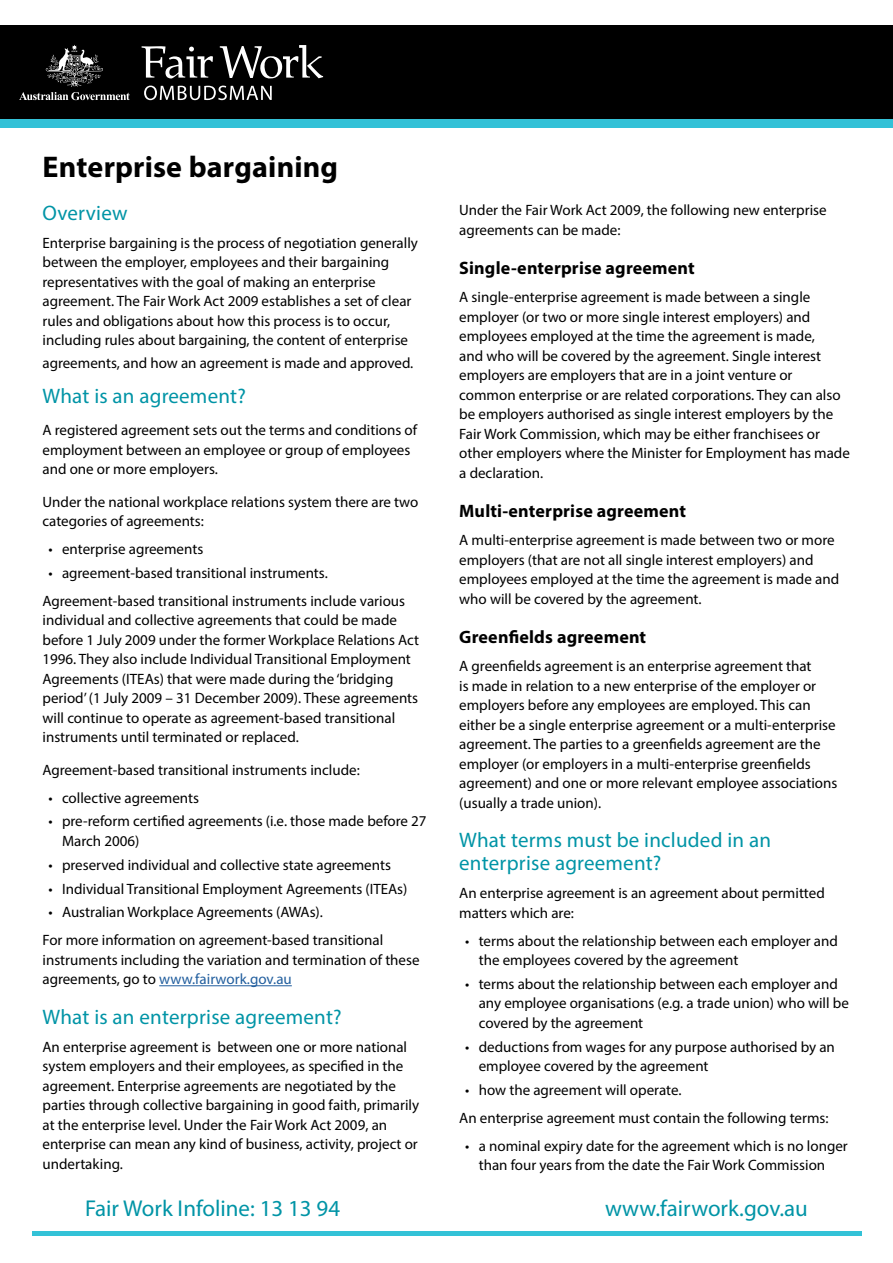
<style>
.page{position:relative;width:893px;height:1263px;background:#fff}
.page>*{position:absolute;margin:0;border:0;box-sizing:border-box;transform-origin:0 0}
.FW_H1{font:700 30px "Myriad Pro";letter-spacing:.005em;color:#000}
.t1{font:22.95px "Myriad Pro";color:#0094a6}
.FW_H2{font:21px/22.5px "Myriad Pro";letter-spacing:.01em;color:#0094a6}
.FW_Body{font:21px "Myriad Pro";letter-spacing:.01em;color:#0094a6}
.FW_H3{font:700 18px "Myriad Pro";letter-spacing:.01em;color:#000}
.FW_Body-2{font:15px/19.5px "Myriad Pro";color:#000}
.s1{color:#215e9e}
</style>
<div class="page">
<hr style="left:32px;top:1231px;width:829px;height:4px;background:#33c2d7">
<div style="left:0;top:26px;width:893px;height:93px;background:#000"></div>
<div style="left:0;top:119px;width:893px;height:9px;background:#33c1d7"></div>
<svg style="left:19px;top:45px;width:111px;height:55px"></svg>
<svg style="left:144px;top:86px;width:128px;height:14px"></svg>
<svg style="left:142px;top:46px;width:71px;height:32px"></svg>
<svg style="left:220px;top:45px;width:103px;height:34px"></svg>
<hr style="left:159px;top:985px;width:133px;height:1px;background:#215e9e">
<p class="FW_H1" style="left:43px;top:147px;width:297px">Enterprise bargaining</p>
<p class="FW_H2" style="left:43px;top:201px;width:87px">Overview</p>
<p class="FW_Body-2" style="left:43px;top:233px;width:377px">Enterprise bargaining is the process of negotiation generally between the employer, employees and their bargaining representatives with the goal of making an enterprise agreement. The Fair Work Act 2009 establishes a set of clear rules and obligations about how this process is to occur, including rules about bargaining, the content of enterprise</p>
<p class="FW_Body-2" style="left:43px;top:353px;width:372px">agreements, and how an agreement is made and approved.</p>
<p class="FW_Body" style="left:43px;top:383px;width:205px">What is an agreement?</p>
<p class="FW_Body-2" style="left:43px;top:420px;width:376px">A registered agreement sets out the terms and conditions of employment between an employee or group of employees and one or more employers.</p>
<p class="FW_Body-2" style="left:43px;top:492px;width:377px">Under the national workplace relations system there are two categories of agreements:</p>
<p class="FW_Body-2" style="left:49px;top:539px;width:156px">• enterprise agreements</p>
<p class="FW_Body-2" style="left:49px;top:563px;width:281px">• agreement-based transitional instruments.</p>
<p class="FW_Body-2" style="left:43px;top:591px;width:378px">Agreement-based transitional instruments include various individual and collective agreements that could be made before 1 July 2009 under the former Workplace Relations Act 1996. They also include Individual Transitional Employment Agreements (ITEAs) that were made during the ‘bridging period’ (1 July 2009 – 31 December 2009). These agreements will continue to operate as agreement-based transitional instruments until terminated or replaced.</p>
<p class="FW_Body-2" style="left:43px;top:760px;width:319px">Agreement-based transitional instruments include:</p>
<p class="FW_Body-2" style="left:49px;top:788px;width:152px">• collective agreements</p>
<p class="FW_Body-2" style="left:62px;top:811px;width:366px;text-indent:-14px">• pre-reform certified agreements (i.e. those made before 27<br>March 2006)</p>
<p class="FW_Body-2" style="left:49px;top:855px;width:344px">• preserved individual and collective state agreements</p>
<p class="FW_Body-2" style="left:49px;top:878px;width:360px">• Individual Transitional Employment Agreements (ITEAs)</p>
<p class="FW_Body-2" style="left:49px;top:902px;width:276px">• Australian Workplace Agreements (AWAs).</p>
<p class="FW_Body-2" style="left:43px;top:930px;width:379px">For more information on agreement-based transitional instruments including the variation and termination of these agreements, go to <span class="s1">www.fairwork.gov.au</span></p>
<p class="FW_H2" style="left:43px;top:1005px;width:301px">What is an enterprise agreement?</p>
<p class="FW_Body-2" style="left:43px;top:1037px;width:378px">An enterprise agreement is between one or more national system employers and their employees, as specified in the agreement. Enterprise agreements are negotiated by the parties through collective bargaining in good faith, primarily at the enterprise level. Under the Fair Work Act 2009, an enterprise can mean any kind of business, activity, project or undertaking.</p>
<p class="FW_Body-2" style="left:459px;top:200px;width:369px">Under the Fair Work Act 2009, the following new enterprise agreements can be made:</p>
<p class="FW_H3" style="left:459px;top:257px;width:237px">Single-enterprise agreement</p>
<p class="FW_Body-2" style="left:459px;top:287px;width:392px">A single-enterprise agreement is made between a single employer (or two or more single interest employers) and employees employed at the time the agreement is made,<br>and who will be covered by the agreement. Single interest employers are employers that are in a joint venture or common enterprise or are related corporations. They can also be employers authorised as single interest employers by the Fair Work Commission, which may be either franchisees or other employers where the Minister for Employment has made a declaration.</p>
<p class="FW_H3" style="left:459px;top:500px;width:228px">Multi-enterprise agreement</p>
<p class="FW_Body-2" style="left:459px;top:530px;width:381px">A multi-enterprise agreement is made between two or more employers (that are not all single interest employers) and employees employed at the time the agreement is made and who will be covered by the agreement.</p>
<p class="FW_H3" style="left:459px;top:626px;width:188px">Greenfields agreement</p>
<p class="FW_Body-2" style="left:459px;top:656px;width:380px">A greenfields agreement is an enterprise agreement that<br>is made in relation to a new enterprise of the employer or employers before any employees are employed. This can either be a single enterprise agreement or a multi-enterprise agreement. The parties to a greenfields agreement are the employer (or employers in a multi-enterprise greenfields agreement) and one or more relevant employee associations (usually a trade union).</p>
<p class="FW_H2" style="left:459px;top:829px;width:313px">What terms must be included in an enterprise agreement?</p>
<p class="FW_Body-2" style="left:459px;top:883px;width:367px">An enterprise agreement is an agreement about permitted matters which are:</p>
<p class="FW_Body-2" style="left:479px;top:930px;width:361px;text-indent:-14px">• terms about the relationship between each employer and the employees covered by the agreement</p>
<p class="FW_Body-2" style="left:479px;top:974px;width:372px;text-indent:-14px">• terms about the relationship between each employer and any employee organisations (e.g. a trade union) who will be covered by the agreement</p>
<p class="FW_Body-2" style="left:479px;top:1036px;width:358px;text-indent:-14px">• deductions from wages for any purpose authorised by an employee covered by the agreement</p>
<p class="FW_Body-2" style="left:465px;top:1080px;width:218px">• how the agreement will operate.</p>
<p class="FW_Body-2" style="left:459px;top:1108px;width:371px">An enterprise agreement must contain the following terms:</p>
<p class="FW_Body-2" style="left:479px;top:1136px;width:371px;text-indent:-14px">• a nominal expiry date for the agreement which is no longer than four years from the date the Fair Work Commission</p>
<p class="t1" style="left:85px;top:1194px;width:257px">Fair Work Infoline: 13 13 94</p>
<p class="t1" style="left:605px;top:1194px;width:204px">www.fairwork.gov.au</p>
</div>
